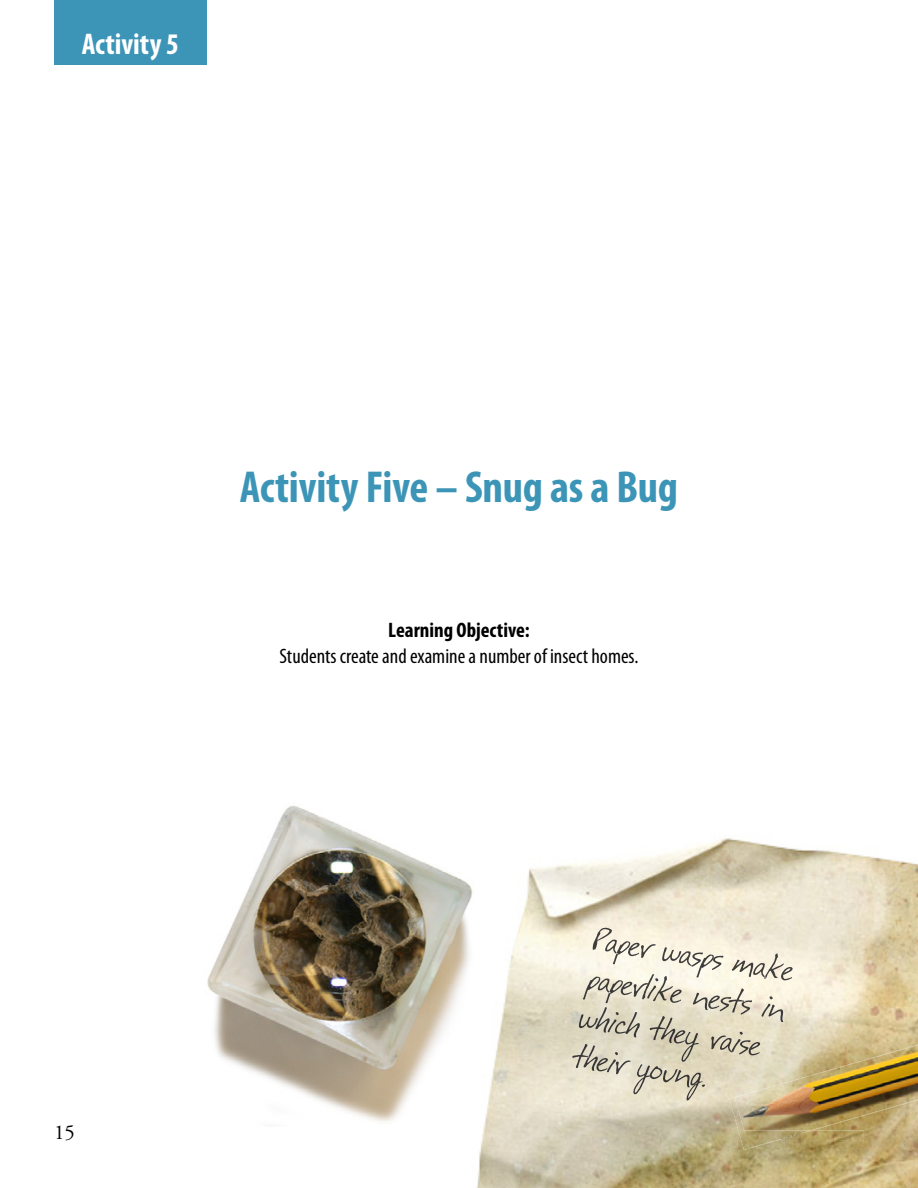
<style>
.page{position:relative;width:918px;height:1188px;background:#fff}
.page>*{position:absolute;margin:0;border:0;box-sizing:border-box;transform-origin:0 0}
.t1{font:700 condensed 45px "Myriad Pro";letter-spacing:-.005em;color:#3c95b7}
.t2{font:700 condensed 30px "Myriad Pro";color:#fff}
.t3{font:condensed 21px "Myriad Pro";color:#000}
.t4{font:700 condensed 21px "Myriad Pro";color:#000}
.t5{font:21px "Adobe Garamond Pro";color:#000}
</style>
<div class="page">
<div style="left:54px;top:0;width:153px;height:64px;background:#3c95b7"></div>
<img style="left:476px;top:838px;width:442px;height:350px">
<img style="left:207px;top:805px;width:274px;height:321px">
<img style="left:593px;top:928px;width:24px;height:36px">
<img style="left:634px;top:974px;width:31px;height:27px">
<img style="left:595px;top:1007px;width:40px;height:26px">
<img style="left:572px;top:1044px;width:26px;height:27px">
<img style="left:729px;top:1098px;width:189px;height:52px">
<img style="left:735px;top:1045px;width:183px;height:103px">
<img style="left:744px;top:1130px;width:66px;height:11px">
<h2 class="t2" style="left:82px;top:25px;width:99px">Activity 5</h2>
<h1 class="t1" style="left:240px;top:459px;width:440px">Activity Five – Snug as a Bug</h1>
<p class="t4" style="left:388px;top:617px;width:143px">Learning Objective:</p>
<p class="t3" style="left:279px;top:643px;width:361px">Students create and examine a number of insect homes.</p>
<p class="t5" style="left:54px;top:1119px;width:22px">15</p>
</div>
